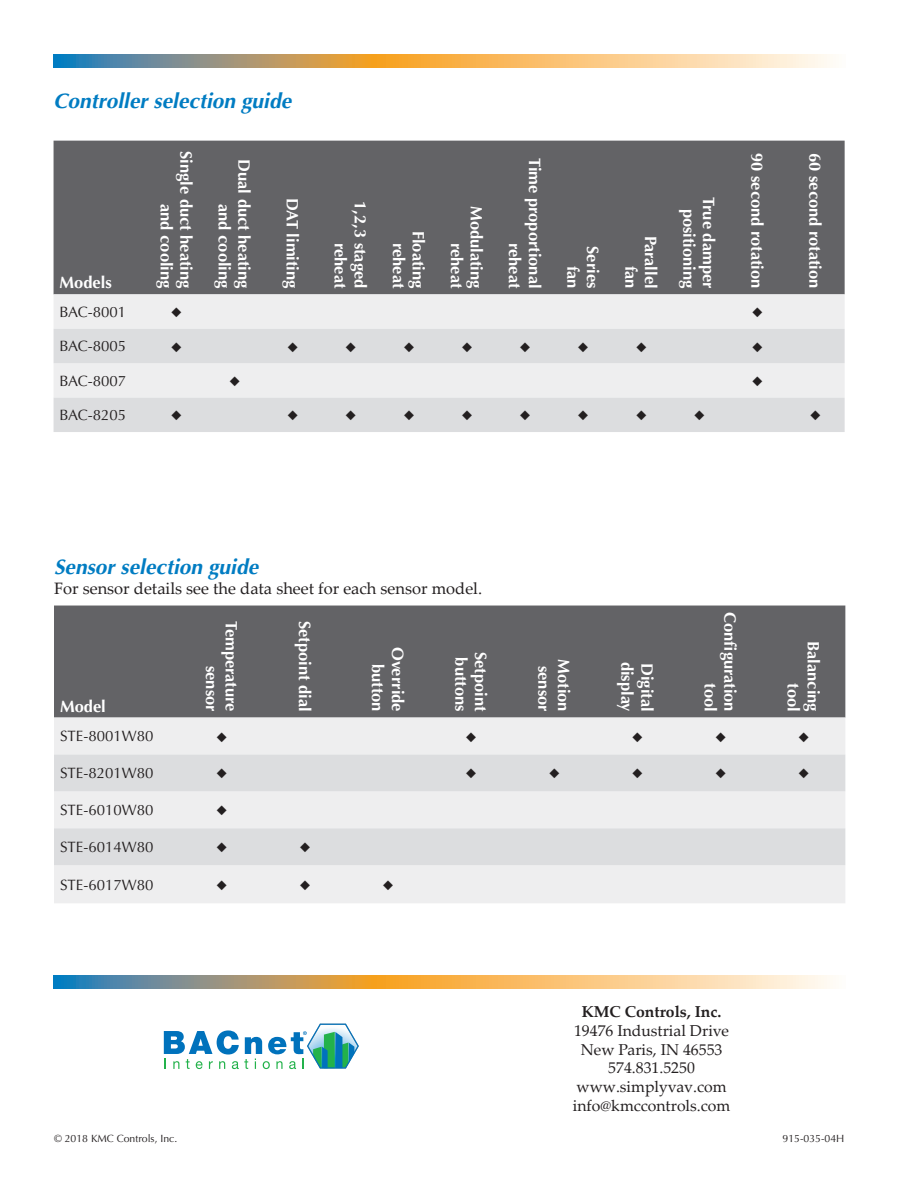
<style>
.page{position:relative;width:918px;height:1188px;background:#fff}
.page>*{position:absolute;margin:0;border:0;box-sizing:border-box;transform-origin:0 0}
.Sect_Divider_Blue{font:italic 700 21px "Optima";color:#007cc2}
.table_heading_revers{font:700 16.5px/19.8px "Optima";color:#fff;text-align:right}
.Body{font:16.5px "Palatino Linotype";color:#231f20}
.Address{font:15.75px "Palatino Linotype";color:#231f20}
.Address-2{font:700 15.75px "Palatino Linotype";color:#231f20}
.cel2{font:15px "Optima";color:#231f20}
.Copyright{font:10.5px "Optima";color:#231f20}
</style>
<div class="page">
<svg style="left:164px;top:1024px;width:195px;height:45px"></svg>
<svg style="left:54px;top:975px;width:779px;height:13px"></svg>
<svg style="left:54px;top:54px;width:779px;height:13px"></svg>
<div style="left:54px;top:606px;width:791px;height:112px;background:#636366"></div>
<div style="left:54px;top:718px;width:791px;height:185px;background:#eeeeef"></div>
<svg style="left:54px;top:754px;width:791px;height:111px;fill:#dcdddf"></svg>
<div style="left:54px;top:141px;width:791px;height:153px;background:#636366"></div>
<div style="left:54px;top:294px;width:791px;height:35px;background:#eeeeef"></div>
<svg style="left:54px;top:329px;width:791px;height:103px;fill:#dcdddf"></svg>
<svg style="left:217px;top:732px;width:10px;height:10px"></svg>
<svg style="left:466px;top:732px;width:10px;height:10px"></svg>
<svg style="left:633px;top:732px;width:9px;height:10px"></svg>
<svg style="left:716px;top:732px;width:10px;height:10px"></svg>
<svg style="left:799px;top:732px;width:10px;height:10px"></svg>
<svg style="left:217px;top:769px;width:10px;height:10px"></svg>
<svg style="left:466px;top:769px;width:10px;height:10px"></svg>
<svg style="left:550px;top:769px;width:9px;height:10px"></svg>
<svg style="left:633px;top:769px;width:9px;height:10px"></svg>
<svg style="left:716px;top:769px;width:10px;height:10px"></svg>
<svg style="left:799px;top:769px;width:10px;height:10px"></svg>
<svg style="left:217px;top:806px;width:10px;height:10px"></svg>
<svg style="left:217px;top:843px;width:10px;height:9px"></svg>
<svg style="left:300px;top:843px;width:10px;height:9px"></svg>
<svg style="left:217px;top:880px;width:10px;height:10px"></svg>
<svg style="left:300px;top:880px;width:10px;height:10px"></svg>
<svg style="left:383px;top:880px;width:10px;height:10px"></svg>
<svg style="left:172px;top:308px;width:10px;height:9px"></svg>
<svg style="left:753px;top:308px;width:9px;height:9px"></svg>
<svg style="left:172px;top:342px;width:10px;height:10px"></svg>
<svg style="left:288px;top:342px;width:10px;height:10px"></svg>
<svg style="left:346px;top:342px;width:10px;height:10px"></svg>
<svg style="left:404px;top:342px;width:10px;height:10px"></svg>
<svg style="left:462px;top:342px;width:10px;height:10px"></svg>
<svg style="left:520px;top:342px;width:10px;height:10px"></svg>
<svg style="left:578px;top:342px;width:10px;height:10px"></svg>
<svg style="left:636px;top:342px;width:10px;height:10px"></svg>
<svg style="left:753px;top:342px;width:9px;height:10px"></svg>
<svg style="left:230px;top:376px;width:10px;height:10px"></svg>
<svg style="left:753px;top:376px;width:9px;height:10px"></svg>
<svg style="left:172px;top:411px;width:10px;height:10px"></svg>
<svg style="left:288px;top:411px;width:10px;height:10px"></svg>
<svg style="left:346px;top:411px;width:10px;height:10px"></svg>
<svg style="left:404px;top:411px;width:10px;height:10px"></svg>
<svg style="left:462px;top:411px;width:10px;height:10px"></svg>
<svg style="left:520px;top:411px;width:10px;height:10px"></svg>
<svg style="left:578px;top:411px;width:10px;height:10px"></svg>
<svg style="left:636px;top:411px;width:10px;height:10px"></svg>
<svg style="left:695px;top:411px;width:9px;height:10px"></svg>
<svg style="left:811px;top:411px;width:9px;height:10px"></svg>
<p class="Sect_Divider_Blue" style="left:54px;top:88px;width:239px">Controller selection guide</p>
<p class="table_heading_revers" style="left:60px;top:273px;width:54px">Models</p>
<p class="cel2" style="left:60px;top:303px;width:68px">BAC-8001</p>
<p class="cel2" style="left:60px;top:338px;width:68px">BAC-8005</p>
<p class="cel2" style="left:60px;top:372px;width:68px">BAC-8007</p>
<p class="cel2" style="left:60px;top:407px;width:68px">BAC-8205</p>
<p class="table_heading_revers" style="left:196px;top:151px;width:139px;rotate:90deg">Single duct heating and cooling</p>
<p class="table_heading_revers" style="left:254px;top:159px;width:131px;rotate:90deg">Dual duct heating and cooling</p>
<p class="table_heading_revers" style="left:302px;top:198px;width:92px;rotate:90deg">DAT limiting</p>
<p class="table_heading_revers" style="left:370px;top:201px;width:89px;rotate:90deg">1,2,3 staged reheat</p>
<p class="table_heading_revers" style="left:428px;top:231px;width:59px;rotate:90deg">Floating reheat</p>
<p class="table_heading_revers" style="left:486px;top:206px;width:84px;rotate:90deg">Modulating reheat</p>
<p class="table_heading_revers" style="left:544px;top:158px;width:131px;rotate:90deg">Time proportional reheat</p>
<p class="table_heading_revers" style="left:602px;top:246px;width:44px;rotate:90deg">Series fan</p>
<p class="table_heading_revers" style="left:660px;top:236px;width:54px;rotate:90deg">Parallel fan</p>
<p class="table_heading_revers" style="left:719px;top:197px;width:93px;rotate:90deg">True damper positioning</p>
<p class="table_heading_revers" style="left:767px;top:153px;width:137px;rotate:90deg">90 second rotation</p>
<p class="table_heading_revers" style="left:825px;top:153px;width:137px;rotate:90deg">60 second rotation</p>
<p class="Sect_Divider_Blue" style="left:54px;top:554px;width:206px">Sensor selection guide</p>
<p class="Body" style="left:54px;top:576px;width:430px">For sensor details see the data sheet for each sensor model.</p>
<p class="table_heading_revers" style="left:241px;top:621px;width:92px;rotate:90deg">Temperature sensor</p>
<p class="table_heading_revers" style="left:314px;top:621px;width:92px;rotate:90deg">Setpoint dial</p>
<p class="table_heading_revers" style="left:407px;top:647px;width:66px;rotate:90deg">Override button</p>
<p class="table_heading_revers" style="left:490px;top:652px;width:61px;text-align:center;rotate:90deg">Setpoint buttons</p>
<p class="table_heading_revers" style="left:574px;top:659px;width:54px;text-align:center;rotate:90deg">Motion sensor</p>
<p class="table_heading_revers" style="left:637px;top:662px;width:51px;rotate:90deg">display</p>
<p class="table_heading_revers" style="left:657px;top:663px;width:50px;rotate:90deg">Digital</p>
<p class="table_heading_revers" style="left:60px;top:696px;width:47px">Model</p>
<p class="cel2" style="left:60px;top:728px;width:95px">STE-8001W80</p>
<p class="cel2" style="left:60px;top:765px;width:95px">STE-8201W80</p>
<p class="cel2" style="left:60px;top:802px;width:95px">STE-6010W80</p>
<p class="cel2" style="left:60px;top:838px;width:95px">STE-6014W80</p>
<p class="cel2" style="left:60px;top:876px;width:95px">STE-6017W80</p>
<p class="table_heading_revers" style="left:740px;top:612px;width:101px;rotate:90deg">Configuration tool</p>
<p class="Address-2" style="left:582px;top:1000px;width:141px">KMC Controls, Inc.</p>
<p class="Address" style="left:574px;top:1019px;width:157px">19476 Industrial Drive</p>
<p class="Address" style="left:581px;top:1038px;width:143px">New Paris, IN 46553</p>
<p class="Address" style="left:608px;top:1057px;width:88px">574.831.5250</p>
<p class="Address" style="left:577px;top:1076px;width:152px">www.simplyvav.com</p>
<p class="Address" style="left:573px;top:1095px;width:159px">info@kmccontrols.com</p>
<p class="table_heading_revers" style="left:823px;top:641px;width:72px;rotate:90deg">Balancing tool</p>
<p class="Copyright" style="left:54px;top:1132px;width:125px">© 2018 KMC Controls, Inc.</p>
<p class="Copyright" style="left:783px;top:1132px;width:63px">915-035-04H</p>
</div>
